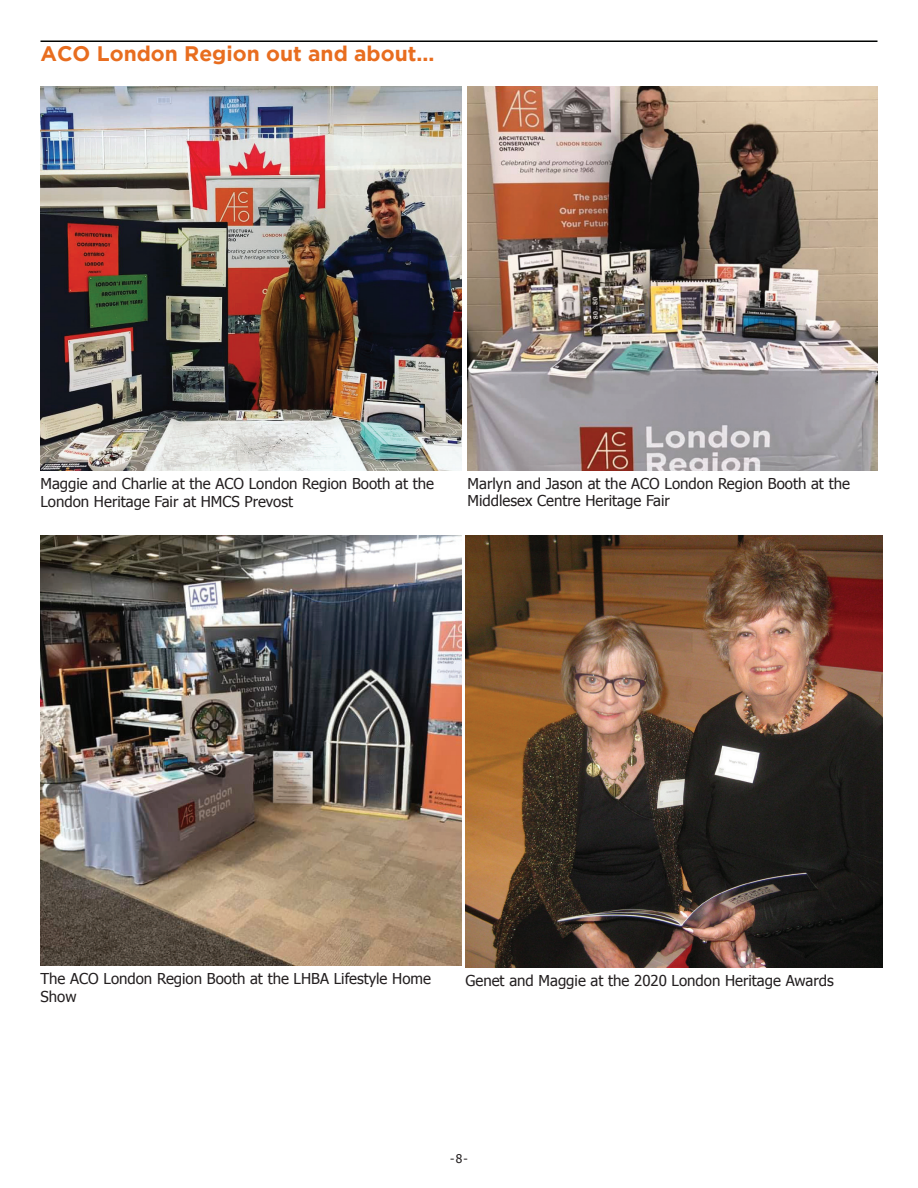
<style>
.page{position:relative;width:918px;height:1188px;background:#fff}
.page>*{position:absolute;margin:0;border:0;box-sizing:border-box;transform-origin:0 0}
.t1{font:700 21px "Gotham";color:#e86d1f}
.t2{font:15px/18px "Tahoma";color:#231f20}
.t3{font:12px "Tahoma";color:#231f20}
</style>
<div class="page">
<hr style="left:40px;top:40px;width:838px;height:2px;background:#000201">
<img style="left:40px;top:86px;width:422px;height:385px">
<img style="left:468px;top:86px;width:410px;height:385px">
<img style="left:40px;top:536px;width:421px;height:430px">
<img style="left:465px;top:536px;width:417px;height:432px">
<p class="t1" style="left:40px;top:41px;width:396px">ACO London Region out and about...</p>
<p class="t2" style="left:40px;top:474px;width:395px">Maggie and Charlie at the ACO London Region Booth at the<br>London Heritage Fair at HMCS Prevost</p>
<p class="t2" style="left:468px;top:475px;width:384px;line-height:16.5px">Marlyn and Jason at the ACO London Region Booth at the<br>Middlesex Centre Heritage Fair</p>
<p class="t2" style="left:40px;top:969px;width:392px">The ACO London Region Booth at the LHBA Lifestyle Home<br>Show</p>
<p class="t2" style="left:465px;top:971px;width:370px">Genet and Maggie at the 2020 London Heritage Awards</p>
<p class="t3" style="left:450px;top:1150px;width:19px">- 8 -</p>
</div>
